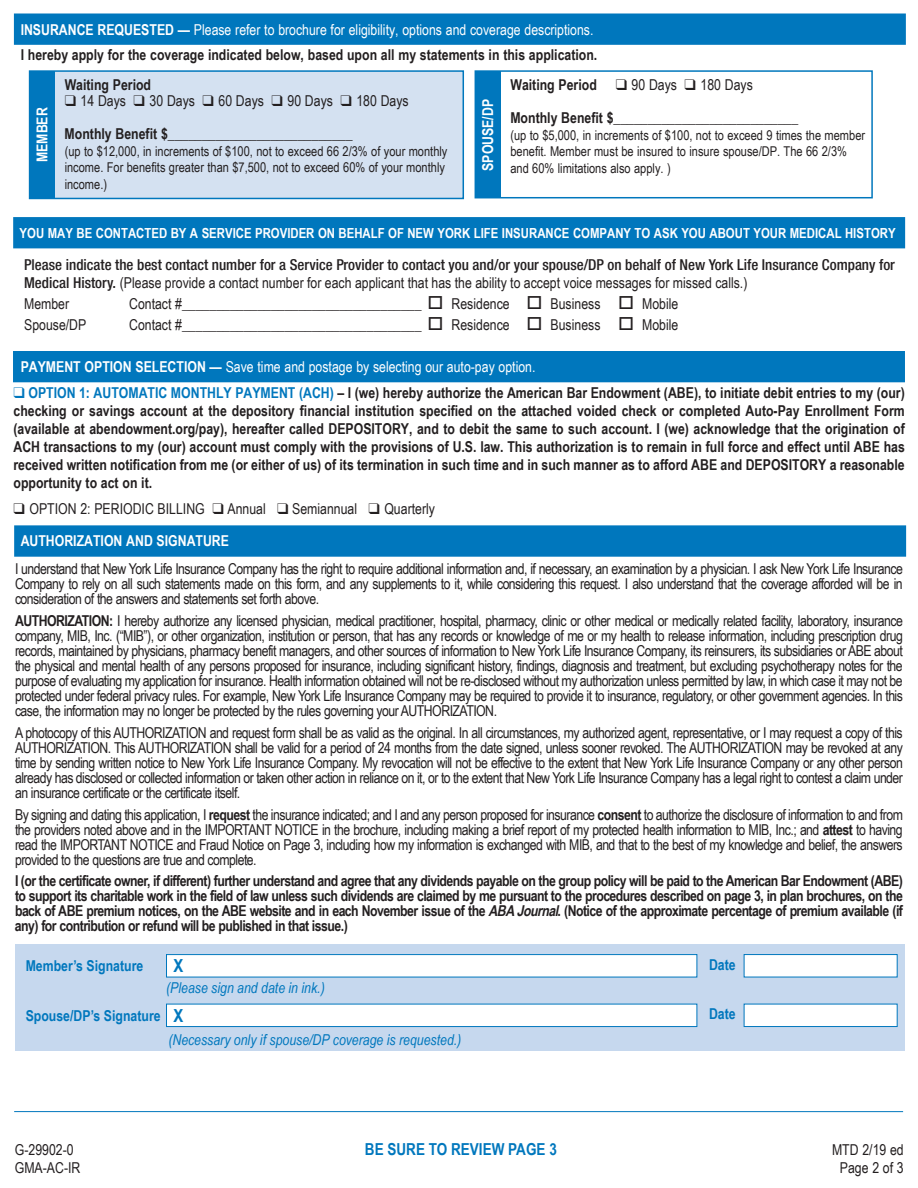
<style>
.page{position:relative;width:918px;height:1188px;background:#fff}
.page>*{position:absolute;margin:0;border:0;box-sizing:border-box;transform-origin:0 0}
.t1{font:700 18px "Arial Narrow";color:#0077bd}
.t2{font:700 16.5px "Arial Narrow";color:#0077bd}
.t3{font:15px/15px "Arial Narrow";color:#231f20;text-align:justify}
.t4{font:700 15px/18px "Arial Narrow";color:#231f20;text-align:justify}
.t5{font:500 condensed 15px "Helvetica Neue LTW1 G";color:#231f20}
.t6{font:italic 15px "Arial Narrow";color:#0077bd}
.t7{font:15px "Arial Narrow";color:#fff}
.t8{font:700 15px "Arial Narrow";color:#0077bd}
.t9{font:700 15px "Arial Narrow";color:#fff}
.t10{font:700 13.8px "Arial Narrow";color:#fff}
.t11{font:13.5px/16.5px "Arial Narrow";color:#231f20}
.s1{color:#fff}
.s2{font-weight:400;color:#fff}
.s3{font-weight:700}
.s4{font-family:"Helvetica Neue LTW1 G";font-weight:500;font-stretch:condensed}
.s5{color:#0077bd}
.s6{font-style:italic}
.s7{font-size:18px}
</style>
<div class="page">
<div style="left:14px;top:14px;width:892px;height:31px;background:#0077bd;border:2px solid #0077bd"></div>
<div style="left:475px;top:70px;width:398px;height:128px;border:2px solid #0077bd"></div>
<div style="left:29px;top:70px;width:435px;height:129px;background:#d4e1f1;border:2px solid #0077bd"></div>
<div style="left:29px;top:71px;width:26px;height:127px;background:#0077bd"></div>
<div style="left:475px;top:72px;width:25px;height:126px;background:#0077bd"></div>
<hr style="left:14px;top:1111px;width:889px;height:1px;background:#0077bd">
<div style="left:14px;top:525px;width:892px;height:32px;background:#0077bd;border:2px solid #0077bd"></div>
<div style="left:13px;top:351px;width:892px;height:31px;background:#0077bd"></div>
<div style="left:15px;top:944px;width:889px;height:106px;background:#c6d8ee"></div>
<div style="left:167px;top:955px;width:530px;height:22px;background:#fff"></div>
<div style="left:166px;top:954px;width:531px;height:23px;border:1px solid #0077bd"></div>
<div style="left:744px;top:954px;width:154px;height:23px;background:#fff;border:1px solid #0077bd"></div>
<div style="left:167px;top:1004px;width:530px;height:23px;background:#fff"></div>
<div style="left:166px;top:1004px;width:531px;height:23px;border:1px solid #0077bd"></div>
<div style="left:744px;top:1004px;width:154px;height:23px;background:#fff;border:1px solid #0077bd"></div>
<div style="left:13px;top:217px;width:892px;height:31px;background:#0077bd;border:2px solid #0077bd"></div>
<p class="t4" style="left:21px;top:16px;width:578px;line-height:25.5px"><span class="s1">INSURANCE REQUESTED —</span> <span class="s2">Please refer to brochure for eligibility, options and coverage descriptions.<br></span>I hereby apply for the coverage indicated below, based upon all my statements in this application.</p>
<p class="t9" style="left:477px;top:171px;width:73px;rotate:-90deg">SPOUSE/DP</p>
<p class="t4" style="left:65px;top:75px;width:88px">Waiting Period</p>
<p class="t3" style="left:65px;top:93px;width:346px">❑ 14 Days ❑ 30 Days ❑ 60 Days ❑ 90 Days ❑ 180 Days</p>
<p class="t3" style="left:65px;top:126px;width:289px"><span class="s3">Monthly Benefit $</span>___________________________</p>
<p class="t11" style="left:65px;top:142px;width:384px">(up to $12,000, in increments of $100, not to exceed 66 2/3% of your monthly income. For benefits greater than $7,500, not to exceed 60% of your monthly income.)</p>
<p class="t4" style="left:510px;top:75px;width:88px">Waiting Period</p>
<p class="t3" style="left:616px;top:77px;width:139px">❑ 90 Days ❑ 180 Days</p>
<p class="t3" style="left:510px;top:110px;width:289px"><span class="s3">Monthly Benefit $</span>___________________________</p>
<p class="t11" style="left:510px;top:126px;width:356px">(up to $5,000, in increments of $100, not to exceed 9 times the member benefit. Member must be insured to insure spouse/DP. The 66 2/3% and 60% limitations also apply. )</p>
<p class="t9" style="left:31px;top:162px;width:56px;rotate:-90deg">MEMBER</p>
<p class="t10" style="left:20px;top:223px;width:878px">YOU MAY BE CONTACTED BY A SERVICE PROVIDER ON BEHALF OF NEW YORK LIFE INSURANCE COMPANY TO ASK YOU ABOUT YOUR MEDICAL HISTORY</p>
<p class="t5" style="left:24px;top:256px;width:872px">Please indicate the best contact number for a Service Provider to contact you and/or your spouse/DP on behalf of New York Life Insurance Company for</p>
<p class="t3" style="left:24px;top:272px;width:725px;line-height:21px"><span class="s4">Medical History.</span> (Please provide a contact number for each applicant that has the ability to accept voice messages for missed calls.)<br>Member</p>
<p class="t3" style="left:129px;top:296px;width:551px">Contact #___________________________________ □ Residence □ Business □ Mobile</p>
<p class="t3" style="left:24px;top:317px;width:64px">Spouse/DP</p>
<p class="t3" style="left:129px;top:317px;width:551px">Contact #___________________________________ □ Residence □ Business □ Mobile</p>
<p class="t7" style="left:21px;top:356px;width:516px"><span class="s3">PAYMENT OPTION SELECTION —</span> Save time and postage by selecting our auto-pay option.</p>
<p class="t4" style="left:14px;top:383px;width:893px"><span class="s5">❑ OPTION 1: AUTOMATIC MONTHLY PAYMENT (ACH)</span> – I (we) hereby authorize the American Bar Endowment (ABE), to initiate debit entries to my (our) checking or savings account at the depository financial institution specified on the attached voided check or completed Auto-Pay Enrollment Form (available at abendowment.org/pay), hereafter called DEPOSITORY, and to debit the same to such account. I (we) acknowledge that the origination of ACH transactions to my (our) account must comply with the provisions of U.S. law. This authorization is to remain in full force and effect until ABE has received written notification from me (or either of us) of its termination in such time and in such manner as to afford ABE and DEPOSITORY a reasonable opportunity to act on it.</p>
<p class="t3" style="left:14px;top:501px;width:423px">❑ OPTION 2: PERIODIC BILLING ❑ Annual ❑ Semiannual ❑ Quarterly</p>
<p class="t9" style="left:21px;top:530px;width:210px">AUTHORIZATION AND SIGNATURE</p>
<p class="t3" style="left:15px;top:561px;width:889px">I understand that New York Life Insurance Company has the right to require additional information and, if necessary, an examination by a physician. I ask New York Life Insurance Company to rely on all such statements made on this form, and any supplements to it, while considering this request. I also understand that the coverage afforded will be in consideration of the answers and statements set forth above.</p>
<p class="t3" style="left:15px;top:613px;width:889px"><span class="s3">AUTHORIZATION:</span> I hereby authorize any licensed physician, medical practitioner, hospital, pharmacy, clinic or other medical or medically related facility, laboratory, insurance company, MIB, Inc. (“MIB”), or other organization, institution or person, that has any records or knowledge of me or my health to release information, including prescription drug records, maintained by physicians, pharmacy benefit managers, and other sources of information to New York Life Insurance Company, its reinsurers, its subsidiaries or ABE about the physical and mental health of any persons proposed for insurance, including significant history, findings, diagnosis and treatment, but excluding psychotherapy notes for the purpose of evaluating my application for insurance. Health information obtained will not be re-disclosed without my authorization unless permitted by law, in which case it may not be protected under federal privacy rules. For example, New York Life Insurance Company may be required to provide it to insurance, regulatory, or other government agencies. In this case, the information may no longer be protected by the rules governing your AUTHORIZATION.</p>
<p class="t3" style="left:15px;top:724px;width:890px">A photocopy of this AUTHORIZATION and request form shall be as valid as the original. In all circumstances, my authorized agent, representative, or I may request a copy of this AUTHORIZATION. This AUTHORIZATION shall be valid for a period of 24 months from the date signed, unless sooner revoked. The AUTHORIZATION may be revoked at any time by sending written notice to New York Life Insurance Company. My revocation will not be effective to the extent that New York Life Insurance Company or any other person already has disclosed or collected information or taken other action in reliance on it, or to the extent that New York Life Insurance Company has a legal right to contest a claim under an insurance certificate or the certificate itself.</p>
<p class="t3" style="left:15px;top:806px;width:889px">By signing and dating this application, I <span class="s3">request</span> the insurance indicated; and I and any person proposed for insurance <span class="s3">consent</span> to authorize the disclosure of information to and from the providers noted above and in the IMPORTANT NOTICE in the brochure, including making a brief report of my protected health information to MIB, Inc.; and <span class="s3">attest</span> to having read the IMPORTANT NOTICE and Fraud Notice on Page 3, including how my information is exchanged with MIB, and that to the best of my knowledge and belief, the answers provided to the questions are true and complete.</p>
<p class="t4" style="left:15px;top:873px;width:890px;line-height:15px">I (or the certificate owner, if different) further understand and agree that any dividends payable on the group policy will be paid to the American Bar Endowment (ABE) to support its charitable work in the field of law unless such dividends are claimed by me pursuant to the procedures described on page 3, in plan brochures, on the back of ABE premium notices, on the ABE website and in each November issue of the <span class="s6">ABAJournal</span>. (Notice of the approximate percentage of premium available (if any) for contribution or refund will be published in that issue.)</p>
<p class="t8" style="left:26px;top:954px;width:119px">Member’s Signature</p>
<p class="t1" style="left:174px;top:952px;width:11px">X</p>
<p class="t8" style="left:709px;top:953px;width:28px">Date</p>
<p class="t8" style="left:26px;top:1004px;width:159px">Spouse/DP’s Signature <span class="s7">X</span></p>
<p class="t8" style="left:709px;top:1002px;width:28px">Date</p>
<p class="t6" style="left:168px;top:1029px;width:295px">(Necessary only if spouse/DP coverage is requested.)</p>
<p class="t6" style="left:166px;top:978px;width:160px">(Please sign and date in ink.)</p>
<p class="t3" style="left:15px;top:1142px;width:60px">G-29902-0</p>
<p class="t2" style="left:365px;top:1136px;width:193px">BE SURE TO REVIEW PAGE 3</p>
<p class="t3" style="left:832px;top:1142px;width:73px">MTD 2/19 ed</p>
<p class="t3" style="left:15px;top:1160px;width:67px">GMA-AC-IR</p>
<p class="t3" style="left:840px;top:1160px;width:65px">Page 2 of 3</p>
</div>
